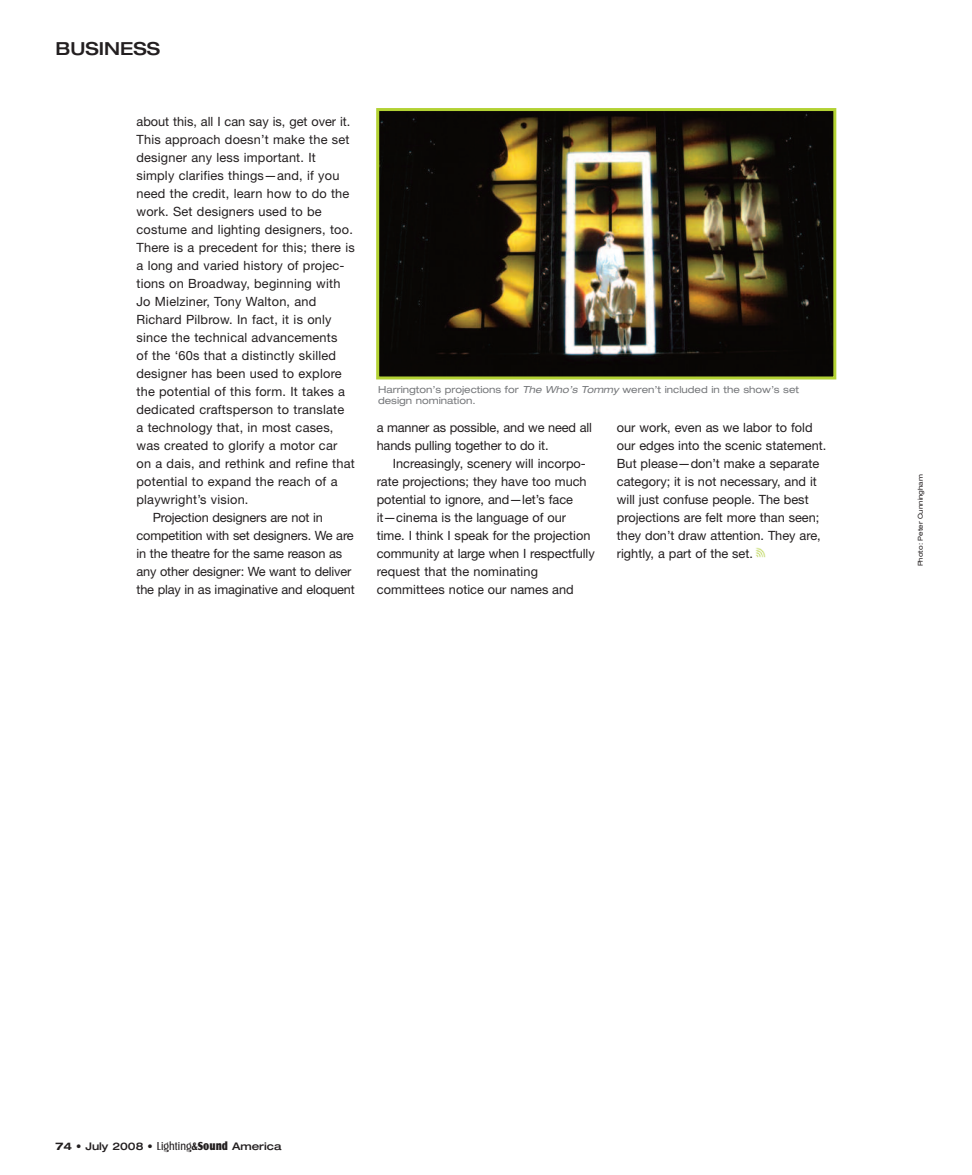
<style>
.page{position:relative;width:972px;height:1175px;background:#fff}
.page>*{position:absolute;margin:0;border:0;box-sizing:border-box;transform-origin:0 0}
.t1{font:500 expanded 18px "Helvetica Neue";color:#231f20}
.t2{font:12.75px/18px "Helvetica Neue";color:#231f20}
.t3{font:500 expanded 10.5px "Helvetica Neue";color:#231f20}
.t4{font:expanded 9.75px/11.2px "Helvetica Neue";color:#76787b}
.t5{font:expanded 6.75px "Helvetica Neue";color:#231f20}
.s1{font-style:italic}
.s2{font-weight:700}
.s3{font-family:"Castle T";font-weight:400;font-stretch:normal;font-size:12px}
.s4{font-family:"Castle T";font-weight:700;font-stretch:normal;font-size:12px}
.s5{font-family:"Castle T Ultr";font-weight:400;font-stretch:normal;font-size:12px}
</style>
<div class="page">
<svg style="left:755px;top:547px;width:10px;height:11px"></svg>
<img style="left:380px;top:112px;width:452px;height:263px">
<div style="left:376px;top:108px;width:460px;height:271px;border:3px solid #b3d234"></div>
<h1 class="t1" style="left:56px;top:38px;width:106px">BUSINESS</h1>
<p class="t2" style="left:136px;top:112px;width:215px">about this, all I can say is, get over it.</p>
<p class="t2" style="left:136px;top:130px;width:215px">This approach doesn’t make the set</p>
<p class="t2" style="left:137px;top:148px;width:181px">designer any less important. It</p>
<p class="t2" style="left:137px;top:166px;width:204px">simply clarifies things—and, if you</p>
<p class="t2" style="left:137px;top:184px;width:214px">need the credit, learn how to do the</p>
<p class="t2" style="left:137px;top:202px;width:187px">work. Set designers used to be</p>
<p class="t2" style="left:136px;top:220px;width:218px">costume and lighting designers, too.</p>
<p class="t2" style="left:136px;top:238px;width:220px">There is a precedent for this; there is</p>
<p class="t2" style="left:136px;top:256px;width:210px">a long and varied history of projec-</p>
<p class="t2" style="left:136px;top:274px;width:205px">tions on Broadway, beginning with</p>
<p class="t2" style="left:137px;top:292px;width:181px">Jo Mielziner, Tony Walton, and</p>
<p class="t2" style="left:136px;top:310px;width:197px">Richard Pilbrow. In fact, it is only</p>
<p class="t2" style="left:136px;top:328px;width:203px">since the technical advancements</p>
<p class="t2" style="left:137px;top:346px;width:201px">of the ‘60s that a distinctly skilled</p>
<p class="t2" style="left:137px;top:364px;width:207px">designer has been used to explore</p>
<p class="t2" style="left:137px;top:382px;width:210px">the potential of this form. It takes a</p>
<p class="t2" style="left:137px;top:400px;width:209px">dedicated craftsperson to translate</p>
<p class="t2" style="left:137px;top:418px;width:199px">a technology that, in most cases,</p>
<p class="t2" style="left:137px;top:436px;width:202px">was created to glorify a motor car</p>
<p class="t2" style="left:137px;top:454px;width:220px">on a dais, and rethink and refine that</p>
<p class="t2" style="left:137px;top:472px;width:203px">potential to expand the reach of a</p>
<p class="t2" style="left:137px;top:490px;width:114px">playwright’s vision.</p>
<p class="t2" style="left:153px;top:508px;width:172px">Projection designers are not in</p>
<p class="t2" style="left:137px;top:526px;width:219px">competition with set designers. We are</p>
<p class="t2" style="left:137px;top:544px;width:207px">in the theatre for the same reason as</p>
<p class="t2" style="left:137px;top:562px;width:217px">any other designer: We want to deliver</p>
<p class="t2" style="left:137px;top:580px;width:220px">the play in as imaginative and eloquent</p>
<p class="t4" style="left:378px;top:384px;width:423px">Harrington’s projections for <span class="s1">The Who’s Tommy</span> weren’t included in the show’s set design nomination.</p>
<p class="t2" style="left:377px;top:418px;width:217px">a manner as possible, and we need all hands pulling together to do it.</p>
<p class="t2" style="left:377px;top:454px;width:220px;text-indent:16px">Increasingly, scenery will incorpo&shy;rate projections; they have too much potential to ignore, and—let’s face it—cinema is the language of our time. I think I speak for the projection community at large when I respectfully request that the nominating committees notice our names and</p>
<p class="t2" style="left:617px;top:418px;width:211px">our work, even as we labor to fold our edges into the scenic statement.<br>But please—don’t make a separate category; it is not necessary, and it will just confuse people. The best projections are felt more than seen; they don’t draw attention. They are, rightly, a part of the set.</p>
<p class="t5" style="left:916px;top:566px;width:94px;rotate:-90deg">Photo: Peter Cunningham</p>
<p class="t3" style="left:56px;top:1139px;width:227px"><span class="s2">74</span> • July 2008 • <span class="s3">Lighting</span><span class="s4">&amp;</span><span class="s5">Sound</span> America</p>
</div>
